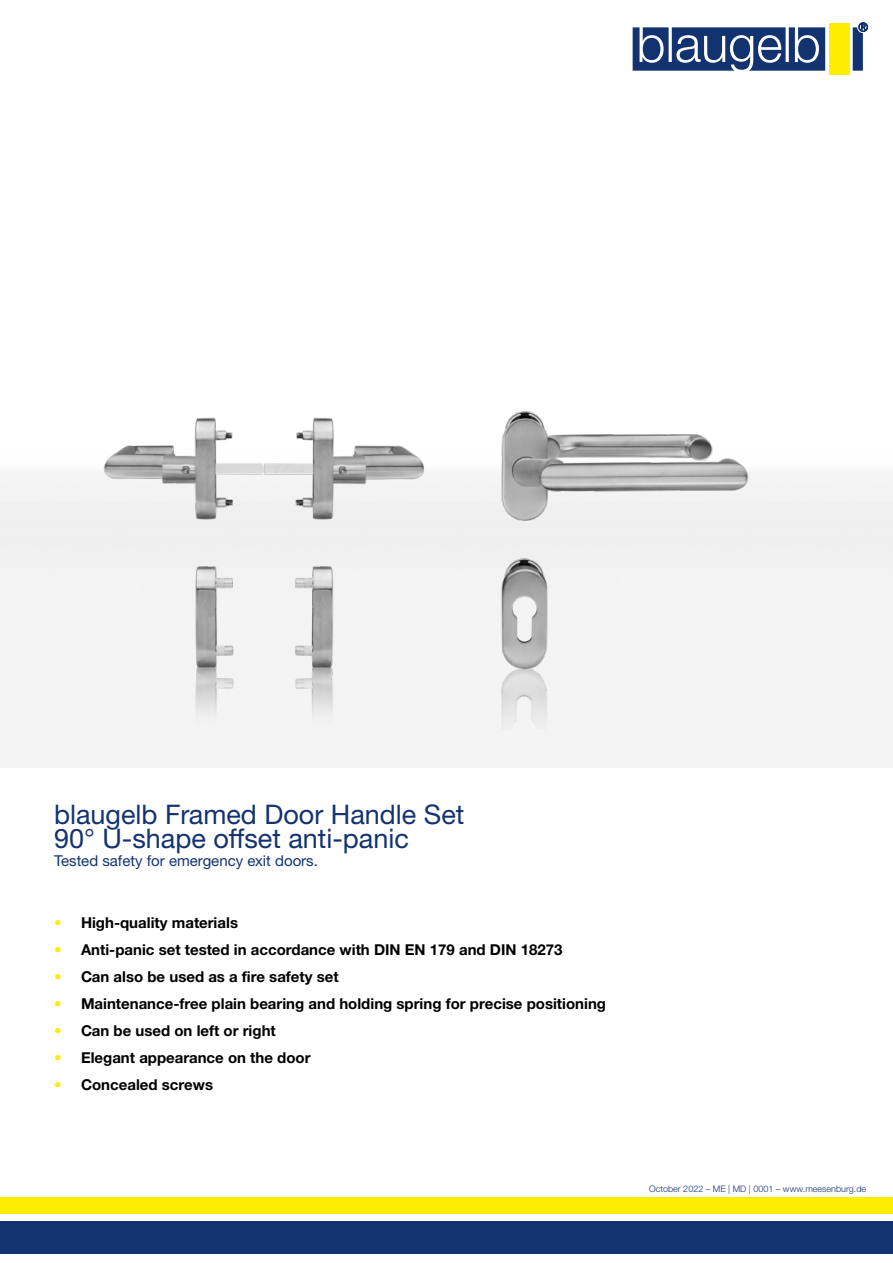
<style>
.page{position:relative;width:893px;height:1263px;background:#fff}
.page>*{position:absolute;margin:0;border:0;box-sizing:border-box;transform-origin:0 0}
.t1{font:27px/24px "Helvetica Neue World 55 Roman";color:#133370}
.t2{font:700 15px "Helvetica Neue World 75";color:#000}
.t3{font:15px "Helvetica Neue World 55 Roman";color:#133370}
.t4{font:9px "Helvetica Neue World 45 Lt";color:#133370}
.s1{color:#ffed00}
</style>
<div class="page">
<img style="left:40px;top:411px;width:722px;height:356px">
<div style="left:0;top:1222px;width:893px;height:32px;background:#133370"></div>
<div style="left:0;top:1197px;width:893px;height:17px;background:#ffed00"></div>
<svg style="left:633px;top:22px;width:235px;height:49px"></svg>
<div style="left:829px;top:23px;width:20px;height:51px;background:#ffed00"></div>
<h1 class="t1" style="left:54px;top:802px;width:412px">blaugelb Framed Door Handle Set<br>90° U-shape offset anti-panic</h1>
<p class="t3" style="left:54px;top:852px;width:265px">Tested safety for emergency exit doors.</p>
<p class="t2" style="left:54px;top:914px;width:186px"><span class="s1">•</span> High-quality materials</p>
<p class="t2" style="left:54px;top:941px;width:510px"><span class="s1">•</span> Anti-panic set tested in accordance with DIN EN 179 and DIN 18273</p>
<p class="t2" style="left:54px;top:968px;width:286px"><span class="s1">•</span> Can also be used as a fire safety set</p>
<p class="t2" style="left:54px;top:995px;width:554px"><span class="s1">•</span> Maintenance-free plain bearing and holding spring for precise positioning</p>
<p class="t2" style="left:54px;top:1022px;width:223px"><span class="s1">•</span> Can be used on left or right</p>
<p class="t2" style="left:54px;top:1049px;width:258px"><span class="s1">•</span> Elegant appearance on the door</p>
<p class="t2" style="left:54px;top:1076px;width:161px"><span class="s1">•</span> Concealed screws</p>
<p class="t4" style="left:649px;top:1183px;width:218px">October 2022 – ME | MD | 0001 – www.meesenburg.de</p>
</div>
